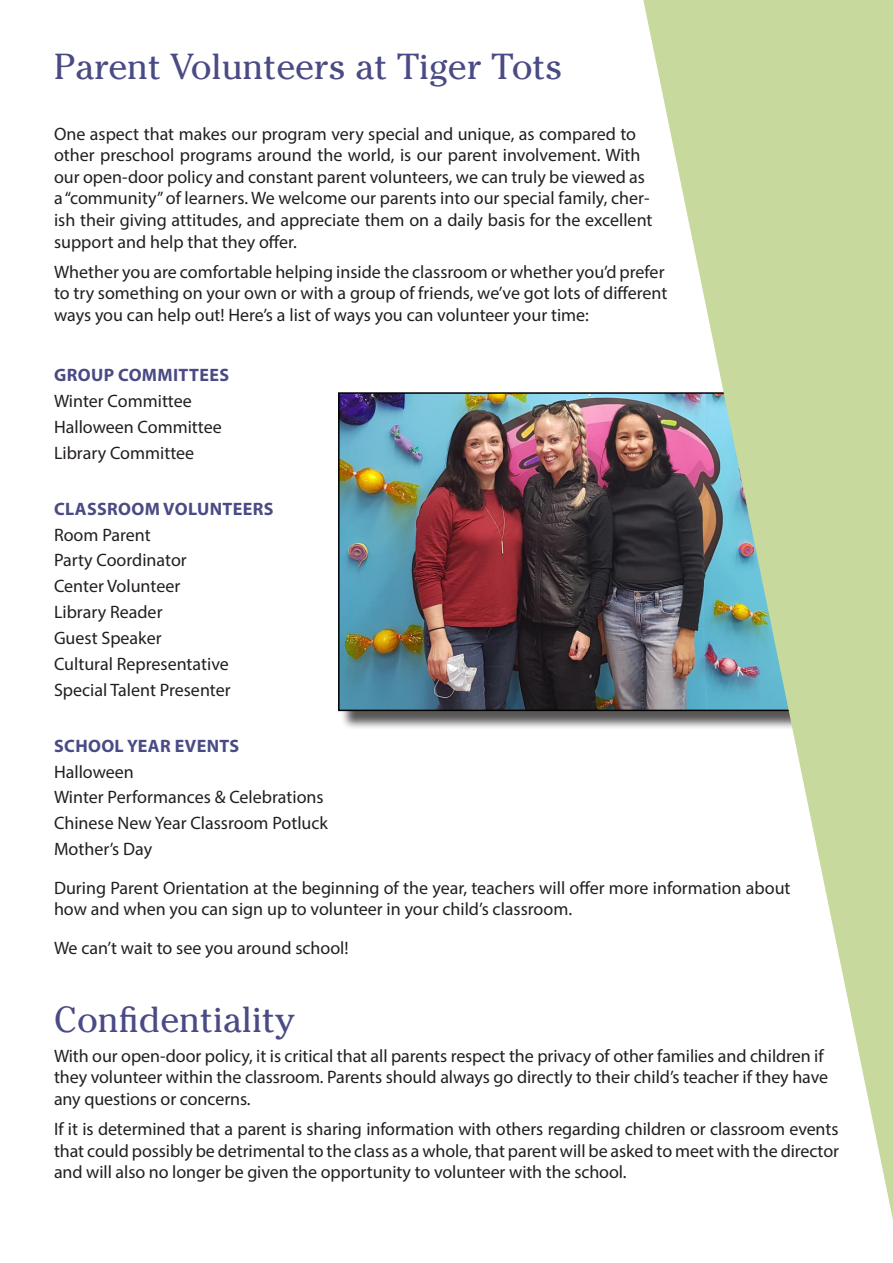
<style>
.page{position:relative;width:893px;height:1263px;background:#fff}
.page>*{position:absolute;margin:0;border:0;box-sizing:border-box;transform-origin:0 0}
.subheader_small_caps{font:36px "Cheltenham Std";color:#4a4b84}
.Body_style{font:18px/21.6px "Myriad Pro";color:#231f20}
.subheader_small_caps-2{font:700 18px "Myriad Pro";letter-spacing:.02em;color:#4a4b84}
</style>
<div class="page">
<div style="left:340px;top:394px;width:474px;height:336px;background:#231f20;opacity:.75"></div>
<img style="left:341px;top:395px;width:298px;height:313px">
<svg style="left:639px;top:0;width:254px;height:1220px"></svg>
<p class="subheader_small_caps" style="left:54px;top:46px;width:510px">Parent Volunteers at Tiger Tots</p>
<p class="Body_style" style="left:54px;top:123px;width:600px">One aspect that makes our program very special and unique, as compared to other preschool programs around the world, is our parent involvement. With our open-door policy and constant parent volunteers, we can truly be viewed as a “community” of learners. We welcome our parents into our special family, cher&shy;ish their giving attitudes, and appreciate them on a daily basis for the excellent support and help that they offer.</p>
<p class="Body_style" style="left:54px;top:261px;width:615px">Whether you are comfortable helping inside the classroom or whether you’d prefer to try something on your own or with a group of friends, we’ve got lots of different ways you can help out! Here’s a list of ways you can volunteer your time:</p>
<p class="subheader_small_caps-2" style="left:54px;top:363px;width:176px">GROUP COMMITTEES</p>
<p class="Body_style" style="left:54px;top:390px;width:139px">Winter Committee</p>
<p class="Body_style" style="left:54px;top:416px;width:169px">Halloween Committee</p>
<p class="Body_style" style="left:54px;top:442px;width:142px">Library Committee</p>
<p class="subheader_small_caps-2" style="left:54px;top:497px;width:221px">CLASSROOM VOLUNTEERS</p>
<p class="Body_style" style="left:54px;top:523px;width:98px">Room Parent</p>
<p class="Body_style" style="left:54px;top:549px;width:134px">Party Coordinator</p>
<p class="Body_style" style="left:54px;top:575px;width:128px">Center Volunteer</p>
<p class="Body_style" style="left:54px;top:601px;width:110px">Library Reader</p>
<p class="Body_style" style="left:54px;top:627px;width:109px">Guest Speaker</p>
<p class="Body_style" style="left:54px;top:653px;width:176px">Cultural Representative</p>
<p class="Body_style" style="left:54px;top:679px;width:178px">Special Talent Presenter</p>
<p class="subheader_small_caps-2" style="left:54px;top:734px;width:187px">SCHOOL YEAR EVENTS</p>
<p class="Body_style" style="left:54px;top:760px;width:81px">Halloween</p>
<p class="Body_style" style="left:54px;top:786px;width:271px">Winter Performances &amp; Celebrations</p>
<p class="Body_style" style="left:54px;top:812px;width:276px">Chinese New Year Classroom Potluck</p>
<p class="Body_style" style="left:54px;top:838px;width:100px">Mother’s Day</p>
<p class="Body_style" style="left:54px;top:877px;width:738px">During Parent Orientation at the beginning of the year, teachers will offer more information about how and when you can sign up to volunteer in your child’s classroom.</p>
<p class="Body_style" style="left:54px;top:937px;width:296px">We can’t wait to see you around school!</p>
<p class="subheader_small_caps" style="left:54px;top:998px;width:242px">Confidentiality</p>
<p class="Body_style" style="left:54px;top:1044px;width:776px">With our open-door policy, it is critical that all parents respect the privacy of other families and children if they volunteer within the classroom. Parents should always go directly to their child’s teacher if they have any questions or concerns.</p>
<p class="Body_style" style="left:54px;top:1118px;width:786px;text-align:justify">If it is determined that a parent is sharing information with others regarding children or classroom events that could possibly be detrimental to the class as a whole, that parent will be asked to meet with the director and will also no longer be given the opportunity to volunteer with the school.</p>
</div>
